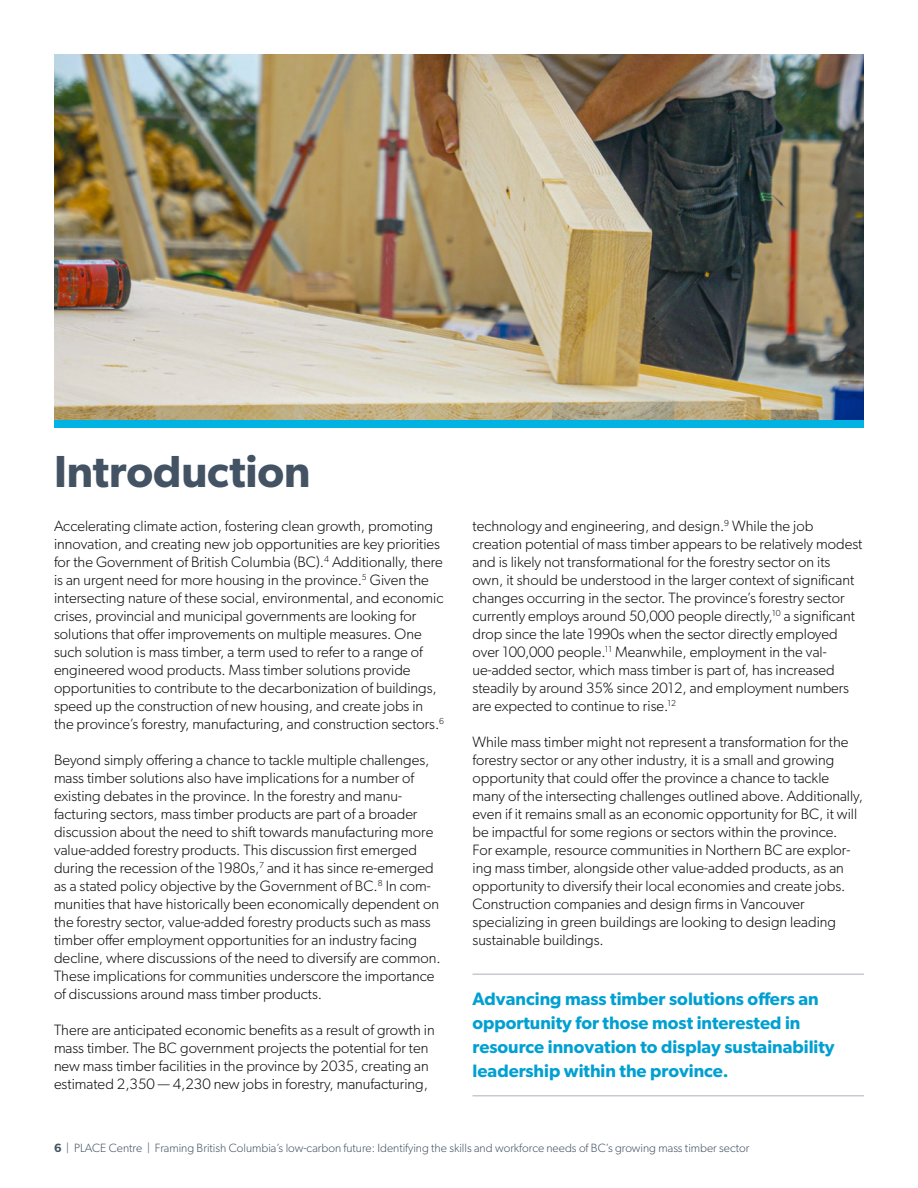
<style>
.page{position:relative;width:918px;height:1188px;background:#fff}
.page>*{position:absolute;margin:0;border:0;box-sizing:border-box;transform-origin:0 0}
.Chapter_title_-_no_numbers{font:600 45px "Gibson";letter-spacing:-.005em;color:#435363}
.Pullquote{font:600 18px/24px "Gibson";color:#00a0d2}
.Text{font:300 15px/18px "Gibson";color:#0a0a0a}
.t1{font:300 12px "Gibson";color:#435363}
.s1{font-weight:600}
</style>
<div class="page">
<img style="left:54px;top:54px;width:810px;height:367px">
<hr style="left:472px;top:974px;width:392px;height:1px;background:#c7cbd0">
<hr style="left:472px;top:1095px;width:392px;height:1px;background:#c7cbd0">
<div style="left:54px;top:421px;width:810px;height:7px;background:#00b3e3"></div>
<h1 class="Chapter_title_-_no_numbers" style="left:54px;top:444px;width:258px">Introduction</h1>
<p class="Text" style="left:54px;top:517px;width:392px">Accelerating climate action, fostering clean growth, promoting innovation, and creating new job opportunities are key priorities for the Government of British Columbia (BC).<sup>4</sup> Additionally, there is an urgent need for more housing in the province.<sup>5</sup> Given the intersecting nature of these social, environmental, and economic crises, provincial and municipal governments are looking for solutions that offer improvements on multiple measures. One such solution is mass timber, a term used to refer to a range of engineered wood products. Mass timber solutions provide opportunities to contribute to the decarbonization of buildings, speed up the construction of new housing, and create jobs in the province’s forestry, manufacturing, and construction sectors.<sup>6</sup></p>
<p class="Text" style="left:54px;top:751px;width:388px">Beyond simply offering a chance to tackle multiple challenges, mass timber solutions also have implications for a number of existing debates in the province. In the forestry and manu&shy;facturing sectors, mass timber products are part of a broader discussion about the need to shift towards manufacturing more value-added forestry products. This discussion first emerged during the recession of the 1980s,<sup>7</sup> and it has since re-emerged as a stated policy objective by the Government of BC.<sup>8</sup> In com&shy;munities that have historically been economically dependent on the forestry sector, value-added forestry products such as mass timber offer employment opportunities for an industry facing decline, where discussions of the need to diversify are common.<br>These implications for communities underscore the importance of discussions around mass timber products.</p>
<p class="Text" style="left:54px;top:1021px;width:382px">There are anticipated economic benefits as a result of growth in mass timber. The BC government projects the potential for ten new mass timber facilities in the province by 2035, creating an estimated 2,350 — 4,230 new jobs in forestry, manufacturing,</p>
<p class="Text" style="left:472px;top:517px;width:391px">technology and engineering, and design.<sup>9</sup> While the job creation potential of mass timber appears to be relatively modest and is likely not transformational for the forestry sector on its own, it should be understood in the larger context of significant changes occurring in the sector. The province’s forestry sector currently employs around 50,000 people directly,<sup>10</sup> a significant drop since the late 1990s when the sector directly employed over 100,000 people.<sup>11</sup> Meanwhile, employment in the val&shy;ue-added sector, which mass timber is part of, has increased steadily by around 35% since 2012, and employment numbers are expected to continue to rise.<sup>12</sup></p>
<p class="Text" style="left:472px;top:733px;width:392px">While mass timber might not represent a transformation for the forestry sector or any other industry, it is a small and growing opportunity that could offer the province a chance to tackle many of the intersecting challenges outlined above. Additionally, even if it remains small as an economic opportunity for BC, it will be impactful for some regions or sectors within the province.<br>For example, resource communities in Northern BC are explor&shy;ing mass timber, alongside other value-added products, as an opportunity to diversify their local economies and create jobs.<br>Construction companies and design firms in Vancouver specializing in green buildings are looking to design leading sustainable buildings.</p>
<p class="Pullquote" style="left:472px;top:986px;width:364px">Advancing mass timber solutions offers an opportunity for those most interested in resource innovation to display sustainability leadership within the province.</p>
<p class="t1" style="left:54px;top:1141px;width:697px"><span class="s1">6</span> | PLACE Centre | Framing British Columbia’s low-carbon future: Identifying the skills and workforce needs of BC’s growing mass timber sector</p>
</div>
